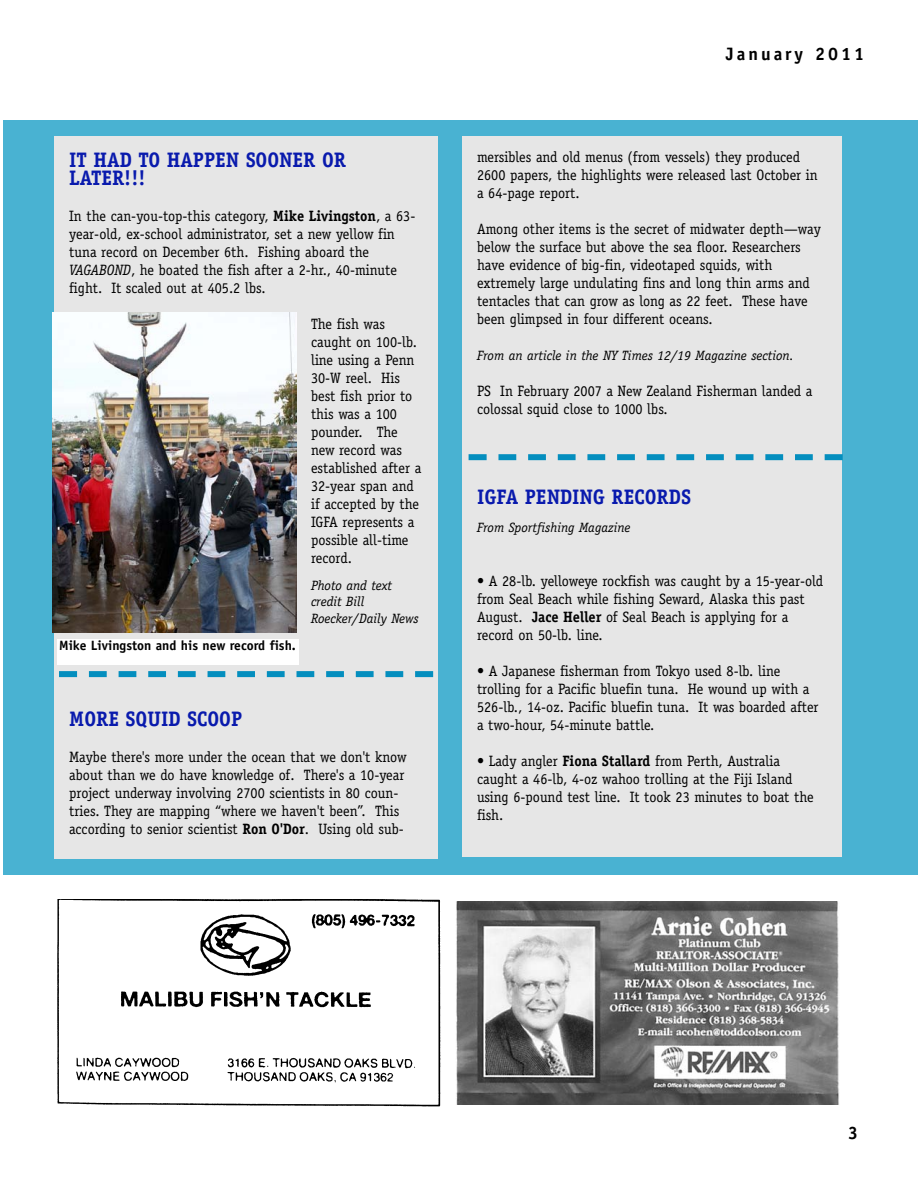
<style>
.page{position:relative;width:918px;height:1188px;background:#fff}
.page>*{position:absolute;margin:0;border:0;box-sizing:border-box;transform-origin:0 0}
.t1{font:700 21px/18px "Officina Serif";color:#091aad;scale:.95 1}
.t2{font:700 18px "Officina Sans";letter-spacing:.165em;color:#000}
.t3{font:15px/18px "Officina Serif";color:#000;scale:.95 1}
.t4{font:italic 13.5px/16.5px "Officina Serif";color:#000}
.t5{font:700 13.5px "Officina Sans";color:#000}
.s1{font-weight:700}
.s2{font-style:italic}
</style>
<div class="page">
<div style="left:3px;top:120px;width:915px;height:755px;background:#49b2d2"></div>
<div style="left:462px;top:137px;width:380px;height:720px;background:#e6e6e6"></div>
<div style="left:54px;top:137px;width:384px;height:722px;background:#e6e6e6"></div>
<img style="left:57px;top:899px;width:384px;height:208px">
<svg style="left:498px;top:454px;width:327px;height:6px"></svg>
<div style="left:469px;top:454px;width:18px;height:6px;background:#048ebe"></div>
<div style="left:825px;top:454px;width:18px;height:6px;background:#048ebe"></div>
<img style="left:456px;top:902px;width:383px;height:202px">
<img style="left:53px;top:312px;width:243px;height:320px">
<svg style="left:77px;top:671px;width:327px;height:6px"></svg>
<div style="left:59px;top:671px;width:18px;height:6px;background:#048ebe"></div>
<div style="left:415px;top:671px;width:18px;height:6px;background:#048ebe"></div>
<div style="left:58px;top:639px;width:241px;height:25px;background:#fff"></div>
<h1 class="t1" style="left:69px;top:152px;width:293px">IT HAD TO HAPPEN SOONER OR<br>LATER!!!</h1>
<p class="t3" style="left:69px;top:206px;width:366px">In the can-you-top-this category, <span class="s1">Mike Livingston</span>, a 63- year-old, ex-school administrator, set a new yellow fin tuna record on December 6th. Fishing aboard the <span class="s2">VAGABOND</span>, he boated the fish after a 2-hr., 40-minute fight. It scaled out at 405.2 lbs.</p>
<p class="t3" style="left:311px;top:314px;width:118px">The fish was caught on 100-lb. line using a Penn<br>30-W reel. His best fish prior to this was a 100 pounder. The new record was established after a<br>32-year span and if accepted by the<br>IGFA represents a possible all-time record.</p>
<p class="t4" style="left:311px;top:577px;width:109px">Photo and text credit Bill<br>Roecker/Daily News</p>
<p class="t5" style="left:59px;top:641px;width:238px">Mike Livingston and his new record fish.</p>
<h1 class="t1" style="left:69px;top:711px;width:184px">MORE SQUID SCOOP</h1>
<p class="t3" style="left:69px;top:747px;width:357px">Maybe there's more under the ocean that we don't know about than we do have knowledge of. There's a 10-year project underway involving 2700 scientists in 80 coun&shy;tries. They are mapping “where we haven't been”. This according to senior scientist <span class="s1">Ron O'Dor</span>. Using old sub-</p>
<p class="t2" style="left:726px;top:47px;width:140px">January 2011</p>
<p class="t3" style="left:477px;top:148px;width:360px">mersibles and old menus (from vessels) they produced<br>2600 papers, the highlights were released last October in a 64-page report.</p>
<p class="t3" style="left:477px;top:220px;width:364px">Among other items is the secret of midwater depth—way below the surface but above the sea floor. Researchers have evidence of big-fin, videotaped squids, with extremely large undulating fins and long thin arms and tentacles that can grow as long as 22 feet. These have been glimpsed in four different oceans.</p>
<p class="t4" style="left:477px;top:347px;width:318px">From an article in the NY Times 12/19 Magazine section.</p>
<p class="t3" style="left:477px;top:382px;width:355px">PS In February 2007 a New Zealand Fisherman landed a colossal squid close to 1000 lbs.</p>
<h1 class="t1" style="left:477px;top:490px;width:227px">IGFA PENDING RECORDS</h1>
<p class="t4" style="left:477px;top:519px;width:155px">From Sportfishing Magazine</p>
<p class="t3" style="left:477px;top:572px;width:366px">• A 28-lb. yelloweye rockfish was caught by a 15-year-old from Seal Beach while fishing Seward, Alaska this past August. <span class="s1">Jace Heller</span> of Seal Beach is applying for a record on 50-lb. line.</p>
<p class="t3" style="left:477px;top:662px;width:361px">• A Japanese fisherman from Tokyo used 8-lb. line trolling for a Pacific bluefin tuna. He wound up with a 526-lb., 14-oz. Pacific bluefin tuna. It was boarded after a two-hour, 54-minute battle.</p>
<p class="t3" style="left:477px;top:752px;width:356px">• Lady angler <span class="s1">Fiona Stallard</span> from Perth, Australia caught a 46-lb, 4-oz wahoo trolling at the Fiji Island using 6-pound test line. It took 23 minutes to boat the fish.</p>
<p class="t2" style="left:848px;top:1126px;width:12px">3</p>
</div>
